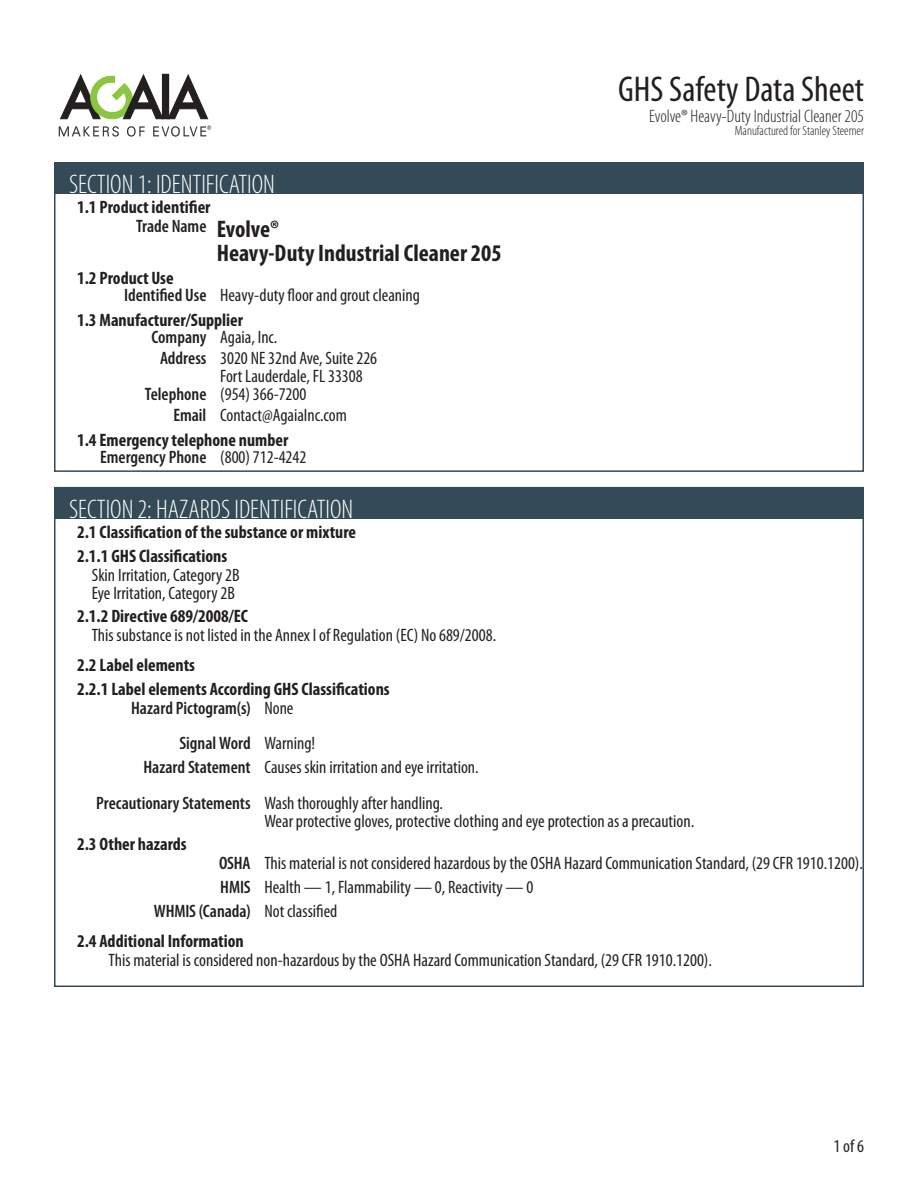
<style>
.page{position:relative;width:918px;height:1188px;background:#fff}
.page>*{position:absolute;margin:0;border:0;box-sizing:border-box;transform-origin:0 0}
.t1{font:condensed 36px "Myriad Pro";color:#231f20}
.t2{font:300 condensed 27px "Myriad Pro";color:#fff}
.t3{font:700 condensed 24px/24px "Myriad Pro";color:#231f20}
.t4{font:condensed 18px/17.2px "Myriad Pro";color:#231f20}
.t5{font:700 condensed 18px/24.2px "Myriad Pro";color:#231f20}
.t6{font:600 condensed 18px/35.2px "Myriad Pro";color:#231f20}
.t7{font:300 condensed 18px "Myriad Pro";color:#231f20}
.t8{font:300 condensed 13.5px "Myriad Pro";color:#231f20}
.s1{font-weight:700}
.s2{font-weight:600}
.s3{font-weight:400}
</style>
<div class="page">
<svg style="left:60px;top:74px;width:148px;height:45px"></svg>
<svg style="left:59px;top:126px;width:60px;height:11px"></svg>
<svg style="left:127px;top:126px;width:18px;height:11px"></svg>
<svg style="left:153px;top:126px;width:58px;height:11px"></svg>
<div style="left:56px;top:164px;width:808px;height:30px;background:#344a57"></div>
<div style="left:54px;top:162px;width:810px;height:310px;border:2px solid #344a57"></div>
<div style="left:56px;top:488px;width:808px;height:31px;background:#344a57"></div>
<h1 class="t1" style="left:618px;top:67px;width:247px">GHS Safety Data Sheet</h1>
<p class="t7" style="left:649px;top:105px;width:216px">Evolve® Heavy-Duty Industrial Cleaner 205</p>
<p class="t8" style="left:735px;top:123px;width:131px">Manufactured for Stanley Steemer</p>
<h2 class="t2" style="left:69px;top:168px;width:207px">SECTION 1: IDENTIFICATION</h2>
<p class="t5" style="left:77px;top:195px;width:135px">1.1 Product identifier</p>
<p class="t6" style="left:136px;top:208px;width:72px">Trade Name</p>
<p class="t4" style="left:124px;top:269px;width:297px;text-indent:-47px"><span class="s1">1.2 Product Use<br></span><span class="s2">Identified Use</span> Heavy-duty floor and grout cleaning</p>
<p class="t5" style="left:151px;top:311px;width:127px;line-height:17.2px;text-indent:-74px">1.3 Manufacturer/Supplier<br><span class="s2">Company</span> <span class="s3">Agaia, Inc.</span></p>
<p class="t4" style="left:160px;top:349px;width:219px"><span class="s2">Address</span> 3020 NE 32nd Ave, Suite 226</p>
<p class="t4" style="left:220px;top:367px;width:144px">Fort Lauderdale, FL 33308</p>
<p class="t4" style="left:145px;top:385px;width:163px"><span class="s2">Telephone</span> (954) 366-7200</p>
<p class="t5" style="left:77px;top:402px;width:271px;line-height:24.8px;text-indent:96px"><span class="s2">Email</span> <span class="s3">Contact@AgaiaInc.com<br></span>1.4 Emergency telephone number</p>
<p class="t6" style="left:100px;top:439px;width:208px">Emergency Phone <span class="s3">(800) 712-4242</span></p>
<h2 class="t2" style="left:69px;top:493px;width:286px">SECTION 2: HAZARDS IDENTIFICATION</h2>
<p class="t5" style="left:77px;top:520px;width:281px">2.1 Classification of the substance or mixture<br>2.1.1 GHS Classifications</p>
<p class="t4" style="left:92px;top:566px;width:149px;line-height:18px">Skin Irritation, Category 2B<br>Eye Irritation, Category 2B</p>
<p class="t5" style="left:77px;top:604px;width:172px">2.1.2 Directive 689/2008/EC</p>
<p class="t4" style="left:92px;top:626px;width:406px">This substance is not listed in the Annex I of Regulation (EC) No 689/2008.</p>
<p class="t5" style="left:77px;top:652px;width:314px">2.2 Label elements<br>2.2.1 Label elements According GHS Classifications</p>
<p class="t6" style="left:180px;top:690px;width:137px;text-indent:-48px">Hazard Pictogram(s) <span class="s3">None<br></span>Signal Word <span class="s3">Warning!</span></p>
<p class="t4" style="left:96px;top:749px;width:384px;line-height:36px;text-indent:47px"><span class="s2">Hazard Statement</span> Causes skin irritation and eye irritation.<br><span class="s2">Precautionary Statements</span> Wash thoroughly after handling.</p>
<p class="t4" style="left:264px;top:812px;width:431px">Wear protective gloves, protective clothing and eye protection as a precaution.</p>
<p class="t5" style="left:77px;top:832px;width:111px">2.3 Other hazards</p>
<p class="t4" style="left:219px;top:854px;width:645px"><span class="s2">OSHA</span> This material is not considered hazardous by the OSHA Hazard Communication Standard, (29 CFR 1910.1200).</p>
<p class="t4" style="left:220px;top:878px;width:314px"><span class="s2">HMIS</span> Health — 1, Flammability — 0, Reactivity — 0</p>
<p class="t6" style="left:154px;top:894px;width:185px">WHMIS (Canada) <span class="s3">Not classified</span></p>
<p class="t5" style="left:77px;top:928px;width:168px">2.4 Additional Information</p>
<p class="t4" style="left:109px;top:951px;width:605px">This material is considered non-hazardous by the OSHA Hazard Communication Standard, (29 CFR 1910.1200).</p>
<h3 class="t3" style="left:217px;top:217px;width:286px">Evolve®<br>Heavy-Duty Industrial Cleaner 205</h3>
<p class="t4" style="left:833px;top:1137px;width:32px">1 of 6</p>
</div>
